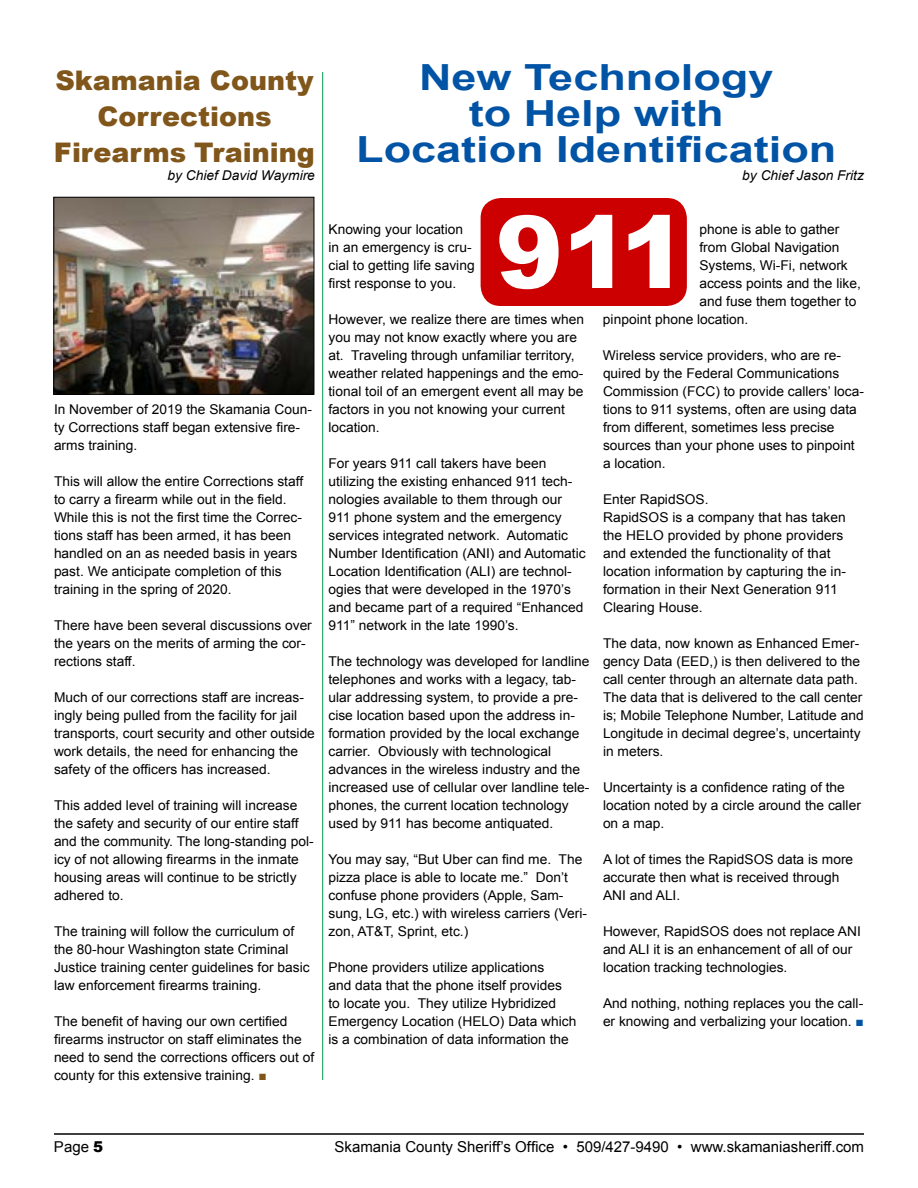
<style>
.page{position:relative;width:918px;height:1188px;background:#fff}
.page>*{position:absolute;margin:0;border:0;box-sizing:border-box;transform-origin:0 0}
.t1{font:900 100.5px "Arial";color:#fff}
.t2{font:700 36px/36px "Arial";color:#0053a5;text-align:center;scale:1.25 1}
.t3{font:900 27px/36px "Arial";color:#80561b;text-align:center}
.t4{font:15px "Arial";color:#000}
.t5{font:13.5px/18px "Arial";color:#000}
.t6{font:italic 13.5px "Arial";color:#000}
.s1{color:#80561b}
.s2{color:#0053a5}
.s3{font-weight:900}
</style>
<div class="page">
<hr style="left:54px;top:1133px;width:810px;height:2px;background:#000">
<div style="left:481px;top:198px;width:206px;height:108px;background:#cc0001;border-radius:20px"></div>
<img style="left:55px;top:199px;width:257px;height:194px">
<div style="left:53px;top:197px;width:261px;height:198px;border:1px solid #000"></div>
<hr style="left:322px;top:72px;width:1px;height:1008px;background:#009649">
<h3 class="t3" style="left:54px;top:62px;width:263px">Skamania County<br>Corrections<br>Firearms Training</h3>
<p class="t6" style="left:168px;top:167px;width:149px">by Chief David Waymire</p>
<p class="t5" style="left:54px;top:400px;width:259px">In November of 2019 the Skamania Coun&shy;ty Corrections staff began extensive fire&shy;arms training.</p>
<p class="t5" style="left:54px;top:472px;width:251px">This will allow the entire Corrections staff to carry a firearm while out in the field.<br>While this is not the first time the Correc&shy;tions staff has been armed, it has been handled on an as needed basis in years past. We anticipate completion of this training in the spring of 2020.</p>
<p class="t5" style="left:54px;top:616px;width:259px">There have been several discussions over the years on the merits of arming the cor&shy;rections staff.</p>
<p class="t5" style="left:54px;top:688px;width:262px">Much of our corrections staff are increas&shy;ingly being pulled from the facility for jail transports, court security and other outside work details, the need for enhancing the safety of the officers has increased.</p>
<p class="t5" style="left:54px;top:796px;width:261px">This added level of training will increase the safety and security of our entire staff and the community. The long-standing pol&shy;icy of not allowing firearms in the inmate housing areas will continue to be strictly adhered to.</p>
<p class="t5" style="left:54px;top:922px;width:257px">The training will follow the curriculum of the 80-hour Washington state Criminal Justice training center guidelines for basic law enforcement firearms training.</p>
<p class="t5" style="left:54px;top:1012px;width:262px">The benefit of having our own certified firearms instructor on staff eliminates the need to send the corrections officers out of county for this extensive training. <span class="s1">■</span></p>
<h2 class="t2" style="left:356px;top:60px;width:386px">New Technology<br>to Help with<br>Location Identification</h2>
<p class="t6" style="left:742px;top:167px;width:123px">by Chief Jason Fritz</p>
<h1 class="t1" style="left:496px;top:179px;width:193px">911</h1>
<p class="t5" style="left:328px;top:220px;width:148px">Knowing your location in an emergency is cru&shy;cial to getting life saving first response to you.</p>
<p class="t5" style="left:328px;top:310px;width:257px">However, we realize there are times when you may not know exactly where you are at. Traveling through unfamiliar territory, weather related happenings and the emo&shy;tional toil of an emergent event all may be factors in you not knowing your current location.</p>
<p class="t5" style="left:328px;top:454px;width:259px">For years 911 call takers have been utilizing the existing enhanced 911 tech&shy;nologies available to them through our 911 phone system and the emergency services integrated network. Automatic Number Identification (ANI) and Automatic Location Identification (ALI) are technol&shy;ogies that were developed in the 1970’s and became part of a required “Enhanced 911” network in the late 1990’s.</p>
<p class="t5" style="left:328px;top:652px;width:262px">The technology was developed for landline telephones and works with a legacy, tab&shy;ular addressing system, to provide a pre&shy;cise location based upon the address in&shy;formation provided by the local exchange carrier. Obviously with technological advances in the wireless industry and the increased use of cellular over landline tele&shy;phones, the current location technology used by 911 has become antiquated.</p>
<p class="t5" style="left:328px;top:850px;width:260px">You may say, “But Uber can find me. The pizza place is able to locate me.” Don’t confuse phone providers (Apple, Sam&shy;sung, LG, etc.) with wireless carriers (Veri&shy;zon, AT&amp;T, Sprint, etc.)</p>
<p class="t5" style="left:328px;top:958px;width:249px">Phone providers utilize applications<br>and data that the phone itself provides to locate you. They utilize Hybridized Emergency Location (HELO) Data which is a combination of data information the</p>
<p class="t5" style="left:699px;top:220px;width:142px">phone is able to gather</p>
<p class="t5" style="left:699px;top:238px;width:142px">from Global Navigation</p>
<p class="t5" style="left:699px;top:256px;width:150px">Systems, Wi-Fi, network</p>
<p class="t5" style="left:699px;top:274px;width:163px">access points and the like,</p>
<p class="t5" style="left:699px;top:292px;width:158px">and fuse them together to</p>
<p class="t5" style="left:603px;top:310px;width:147px">pinpoint phone location.</p>
<p class="t5" style="left:603px;top:346px;width:263px">Wireless service providers, who are re&shy;quired by the Federal Communications Commission (FCC) to provide callers’ loca&shy;tions to 911 systems, often are using data from different, sometimes less precise sources than your phone uses to pinpoint a location.</p>
<p class="t5" style="left:603px;top:490px;width:245px">Enter RapidSOS.<br>RapidSOS is a company that has taken the HELO provided by phone providers and extended the functionality of that location information by capturing the in&shy;formation in their Next Generation 911<br>Clearing House.</p>
<p class="t5" style="left:603px;top:634px;width:262px">The data, now known as Enhanced Emer&shy;gency Data (EED,) is then delivered to the call center through an alternate data path.<br>The data that is delivered to the call center is; Mobile Telephone Number, Latitude and Longitude in decimal degree’s, uncertainty in meters.</p>
<p class="t5" style="left:603px;top:778px;width:259px">Uncertainty is a confidence rating of the location noted by a circle around the caller on a map.</p>
<p class="t5" style="left:603px;top:850px;width:252px">A lot of times the RapidSOS data is more accurate then what is received through<br>ANI and ALI.</p>
<p class="t5" style="left:603px;top:922px;width:259px">However, RapidSOS does not replace ANI and ALI it is an enhancement of all of our location tracking technologies.</p>
<p class="t5" style="left:603px;top:994px;width:262px">And nothing, nothing replaces you the call&shy;er knowing and verbalizing your location. <span class="s2">■</span></p>
<p class="t4" style="left:54px;top:1137px;width:51px">Page <span class="s3">5</span></p>
<p class="t4" style="left:335px;top:1137px;width:531px">Skamania County Sheriff’s Office • 509/427-9490 • www.skamaniasheriff.com</p>
</div>
